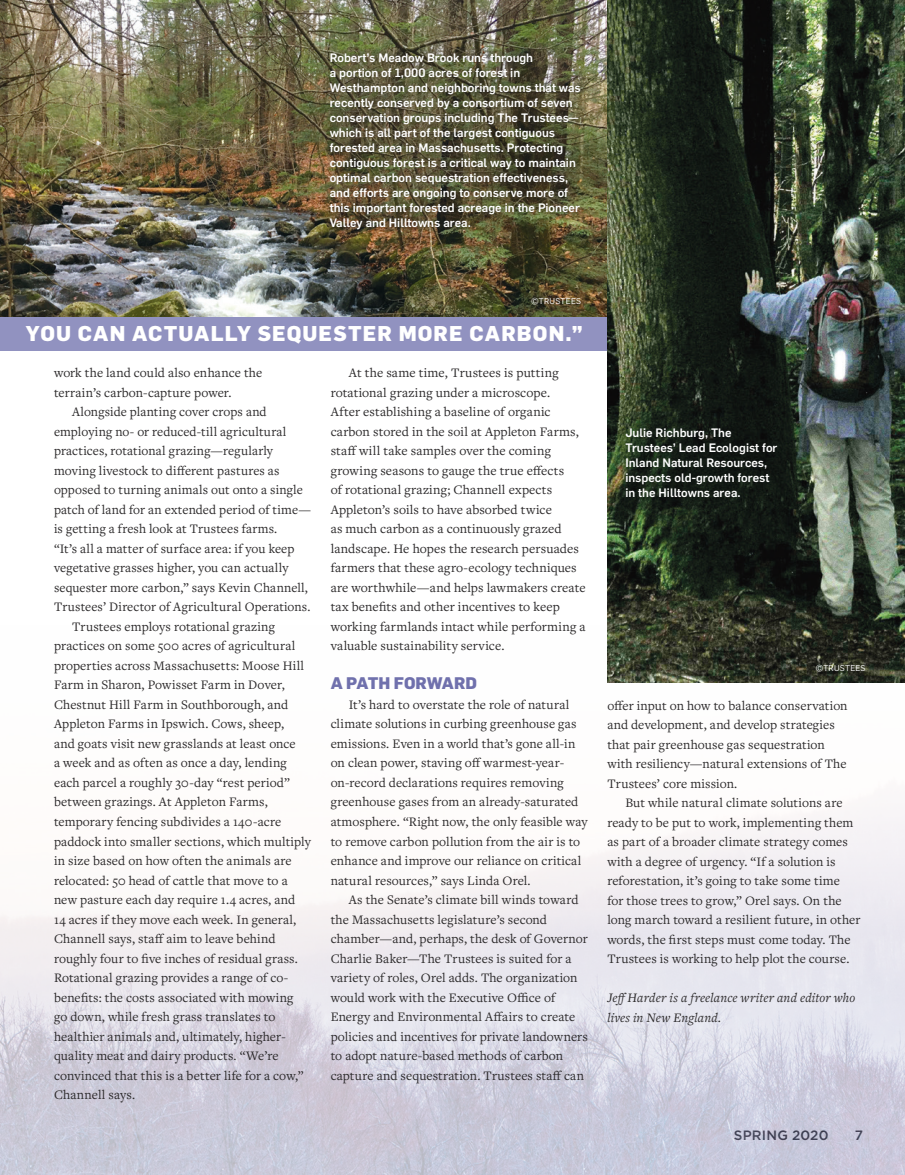
<style>
.page{position:relative;width:905px;height:1175px;background:#fff}
.page>*{position:absolute;margin:0;border:0;box-sizing:border-box;transform-origin:0 0}
.t1{font:800 21px "Flama";letter-spacing:.05em;color:#fff}
.t2{font:800 16.5px "Flama";color:#7071ad}
.t3{font:13.5px/19.5px "Freight Text Pro";letter-spacing:.005em;color:#2b292a}
.t4{font:italic 13.5px/19.5px "Freight Text Pro";letter-spacing:.01em;color:#2b292a}
.t5{font:500 13.5px "Gotham";letter-spacing:.015em;color:#3e3e3f}
.t6{font:500 12px/15px "Flama";color:#fff}
.t7{font:8.25px "Flama";letter-spacing:.035em;color:#fff}
</style>
<div class="page">
<img style="left:0;top:580px;width:904px;height:594px">
<div style="left:0;top:315px;width:607px;height:36px;background:#9192c0"></div>
<img style="left:1px;top:0;width:606px;height:316px">
<img style="left:608px;top:0;width:296px;height:682px">
<img style="left:0;top:0;width:1px;height:316px">
<div style="left:321px;top:45px;width:268px;height:193px;background:#231f20;opacity:.89"></div>
<p class="t6" style="left:330px;top:50px;width:252px">Robert’s Meadow Brook runs through<br>a portion of 1,000 acres of forest in Westhampton and neighboring towns that was recently conserved by a consortium of seven conservation groups including The Trustees— which is all part of the largest contiguous forested area in Massachusetts. Protecting contiguous forest is a critical way to maintain optimal carbon sequestration effectiveness, and efforts are ongoing to conserve more of this important forested acreage in the Pioneer Valley and Hilltowns area.</p>
<p class="t7" style="left:531px;top:295px;width:51px">©TRUSTEES</p>
<h1 class="t1" style="left:26px;top:318px;width:558px">YOU CAN ACTUALLY SEQUESTER MORE CARBON.”</h1>
<p class="t3" style="left:54px;top:363px;width:210px">work the land could also enhance the terrain’s carbon-capture power.</p>
<p class="t3" style="left:72px;top:402px;width:196px">Alongside planting cover crops and</p>
<p class="t3" style="left:54px;top:421px;width:234px">employing no- or reduced-till agricultural</p>
<p class="t3" style="left:54px;top:441px;width:220px">practices, rotational grazing—regularly</p>
<p class="t3" style="left:54px;top:460px;width:227px">moving livestock to different pastures as</p>
<p class="t3" style="left:54px;top:480px;width:250px">opposed to turning animals out onto a single</p>
<p class="t3" style="left:54px;top:499px;width:258px">patch of land for an extended period of time—</p>
<p class="t3" style="left:54px;top:519px;width:225px">is getting a fresh look at Trustees farms.</p>
<p class="t3" style="left:54px;top:538px;width:242px">“It’s all a matter of surface area: if you keep</p>
<p class="t3" style="left:54px;top:558px;width:236px">vegetative grasses higher, you can actually</p>
<p class="t3" style="left:54px;top:577px;width:255px">sequester more carbon,” says Kevin Channell,</p>
<p class="t3" style="left:54px;top:597px;width:258px">Trustees’ Director of Agricultural Operations.</p>
<p class="t3" style="left:72px;top:616px;width:204px">Trustees employs rotational grazing</p>
<p class="t3" style="left:54px;top:636px;width:243px">practices on some 500 acres of agricultural</p>
<p class="t3" style="left:54px;top:655px;width:251px">properties across Massachusetts: Moose Hill</p>
<p class="t3" style="left:54px;top:675px;width:232px">Farm in Sharon, Powisset Farm in Dover,</p>
<p class="t3" style="left:54px;top:694px;width:236px">Chestnut Hill Farm in Southborough, and</p>
<p class="t3" style="left:54px;top:714px;width:231px">Appleton Farms in Ipswich. Cows, sheep,</p>
<p class="t3" style="left:54px;top:733px;width:243px">and goats visit new grasslands at least once</p>
<p class="t3" style="left:54px;top:753px;width:234px">a week and as often as once a day, lending</p>
<p class="t3" style="left:54px;top:772px;width:237px">each parcel a roughly 30-day “rest period”</p>
<p class="t3" style="left:54px;top:792px;width:215px">between grazings. At Appleton Farms,</p>
<p class="t3" style="left:54px;top:811px;width:229px">temporary fencing subdivides a 140-acre</p>
<p class="t3" style="left:54px;top:831px;width:258px">paddock into smaller sections, which multiply</p>
<p class="t3" style="left:54px;top:850px;width:239px">in size based on how often the animals are</p>
<p class="t3" style="left:54px;top:870px;width:235px">relocated: 50 head of cattle that move to a</p>
<p class="t3" style="left:54px;top:889px;width:243px">new pasture each day require 1.4 acres, and</p>
<p class="t3" style="left:54px;top:909px;width:244px">14 acres if they move each week. In general,</p>
<p class="t3" style="left:54px;top:928px;width:223px">Channell says, staff aim to leave behind</p>
<p class="t3" style="left:54px;top:948px;width:245px">roughly four to five inches of residual grass.</p>
<p class="t3" style="left:54px;top:967px;width:236px">Rotational grazing provides a range of co-</p>
<p class="t3" style="left:54px;top:987px;width:241px">benefits: the costs associated with mowing</p>
<p class="t3" style="left:54px;top:1006px;width:223px">go down, while fresh grass translates to</p>
<p class="t3" style="left:54px;top:1026px;width:233px">healthier animals and, ultimately, higher-</p>
<p class="t3" style="left:54px;top:1045px;width:226px">quality meat and dairy products. “We’re</p>
<p class="t3" style="left:54px;top:1065px;width:251px">convinced that this is a better life for a cow,”</p>
<p class="t3" style="left:54px;top:1084px;width:83px">Channell says.</p>
<p class="t3" style="left:330px;top:363px;width:256px;text-indent:18px">At the same time, Trustees is putting rotational grazing under a microscope.<br>After establishing a baseline of organic carbon stored in the soil at Appleton Farms, staff will take samples over the coming growing seasons to gauge the true effects<br>of rotational grazing; Channell expects Appleton’s soils to have absorbed twice<br>as much carbon as a continuously grazed landscape. He hopes the research persuades farmers that these agro-ecology techniques are worthwhile—and helps lawmakers create tax benefits and other incentives to keep working farmlands intact while performing a valuable sustainability service.</p>
<p class="t2" style="left:330px;top:671px;width:148px">A PATH FORWARD</p>
<p class="t3" style="left:330px;top:694px;width:258px;text-indent:18px">It’s hard to overstate the role of natural climate solutions in curbing greenhouse gas emissions. Even in a world that’s gone all-in on clean power, staving off warmest-year&shy;on-record declarations requires removing greenhouse gases from an already-saturated atmosphere. “Right now, the only feasible way to remove carbon pollution from the air is to enhance and improve our reliance on critical natural resources,” says Linda Orel.</p>
<p class="t3" style="left:330px;top:889px;width:259px;text-indent:18px">As the Senate’s climate bill winds toward the Massachusetts legislature’s second chamber—and, perhaps, the desk of Governor Charlie Baker—The Trustees is suited for a variety of roles, Orel adds. The organization would work with the Executive Office of Energy and Environmental Affairs to create policies and incentives for private landowners to adopt nature-based methods of carbon capture and sequestration. Trustees staff can</p>
<p class="t6" style="left:625px;top:424px;width:154px">Julie Richburg, The<br>Trustees’ Lead Ecologist for<br>Inland Natural Resources, inspects old-growth forest in the Hilltowns area.</p>
<p class="t7" style="left:815px;top:662px;width:51px">©TRUSTEES</p>
<p class="t3" style="left:607px;top:695px;width:242px">offer input on how to balance conservation and development, and develop strategies that pair greenhouse gas sequestration with resiliency—natural extensions of The Trustees’ core mission.</p>
<p class="t3" style="left:607px;top:792px;width:255px;text-indent:18px">But while natural climate solutions are ready to be put to work, implementing them as part of a broader climate strategy comes with a degree of urgency. “If a solution is reforestation, it’s going to take some time<br>for those trees to grow,” Orel says. On the long march toward a resilient future, in other words, the first steps must come today. The Trustees is working to help plot the course.</p>
<p class="t4" style="left:607px;top:987px;width:249px">JeffHarder is a freelance writer and editor who lives in New England.</p>
<p class="t5" style="left:733px;top:1126px;width:96px">SPRING 2020</p>
<p class="t5" style="left:854px;top:1126px;width:10px">7</p>
</div>
